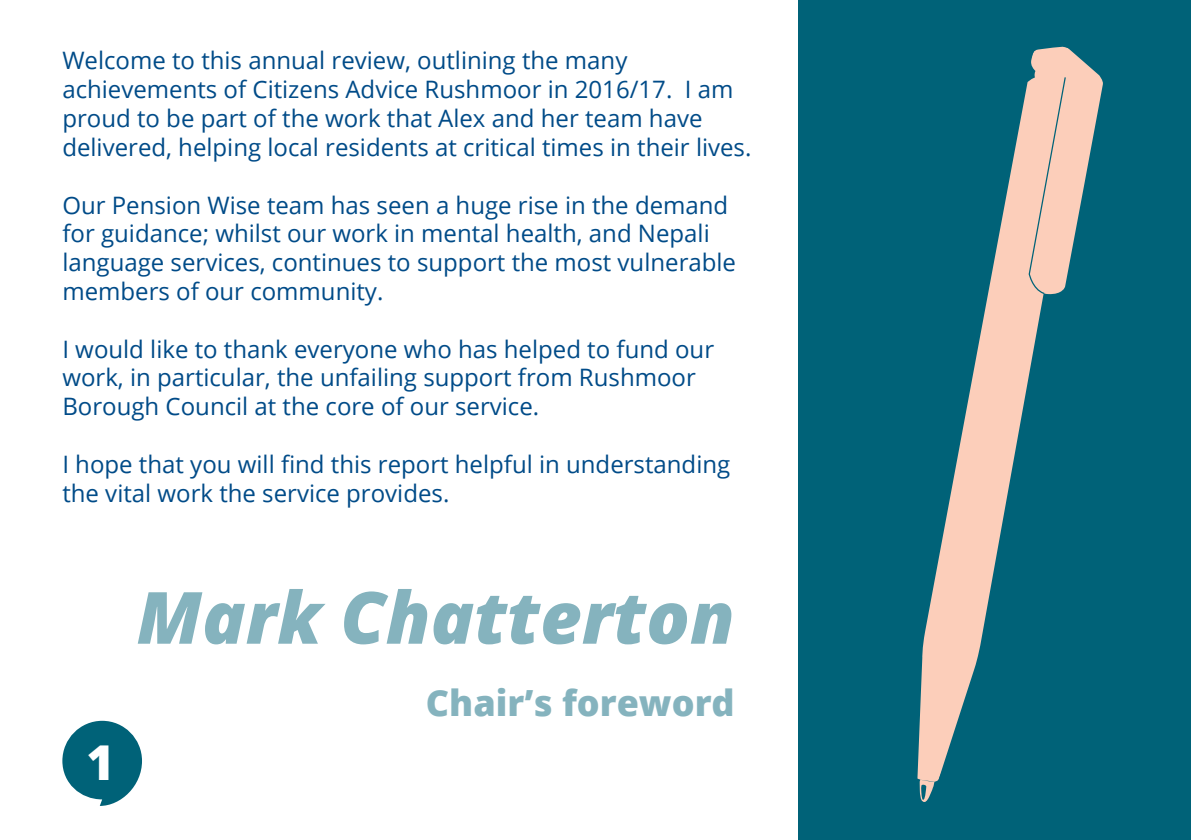
<style>
.page{position:relative;width:1191px;height:840px;background:#fff}
.page>*{position:absolute;margin:0;border:0;box-sizing:border-box;transform-origin:0 0}
.t1{font:italic 800 72px "Open Sans";color:rgb(0 98 120/.6)}
.t2{font:800 48px "Open Sans";color:#fff}
.t3{font:800 36px "Open Sans";color:rgb(0 98 120/.6)}
.t4{font:24px/28.8px "Open Sans";color:#004b88}
</style>
<div class="page">
<svg style="left:62px;top:720px;width:80px;height:85px"></svg>
<div style="left:799px;top:0;width:392px;height:839px;background:#006278"></div>
<svg style="left:917px;top:47px;width:186px;height:755px"></svg>
<p class="t4" style="left:62px;top:46px;width:690px">Welcome to this annual review, outlining the many achievements of Citizens Advice Rushmoor in 2016/17. I am proud to be part of the work that Alex and her team have delivered, helping local residents at critical times in their lives.</p>
<p class="t4" style="left:62px;top:190px;width:675px">Our Pension Wise team has seen a huge rise in the demand for guidance; whilst our work in mental health, and Nepali language services, continues to support the most vulnerable members of our community.</p>
<p class="t4" style="left:62px;top:334px;width:653px">I would like to thank everyone who has helped to fund our work, in particular, the unfailing support from Rushmoor<br>Borough Council at the core of our service.</p>
<p class="t4" style="left:62px;top:449px;width:669px">I hope that you will find this report helpful in understanding the vital work the service provides.</p>
<h1 class="t1" style="left:137px;top:562px;width:599px">Mark Chatterton</h1>
<h2 class="t2" style="left:86px;top:726px;width:30px">1</h2>
<h3 class="t3" style="left:426px;top:675px;width:310px">Chair’s foreword</h3>
</div>
